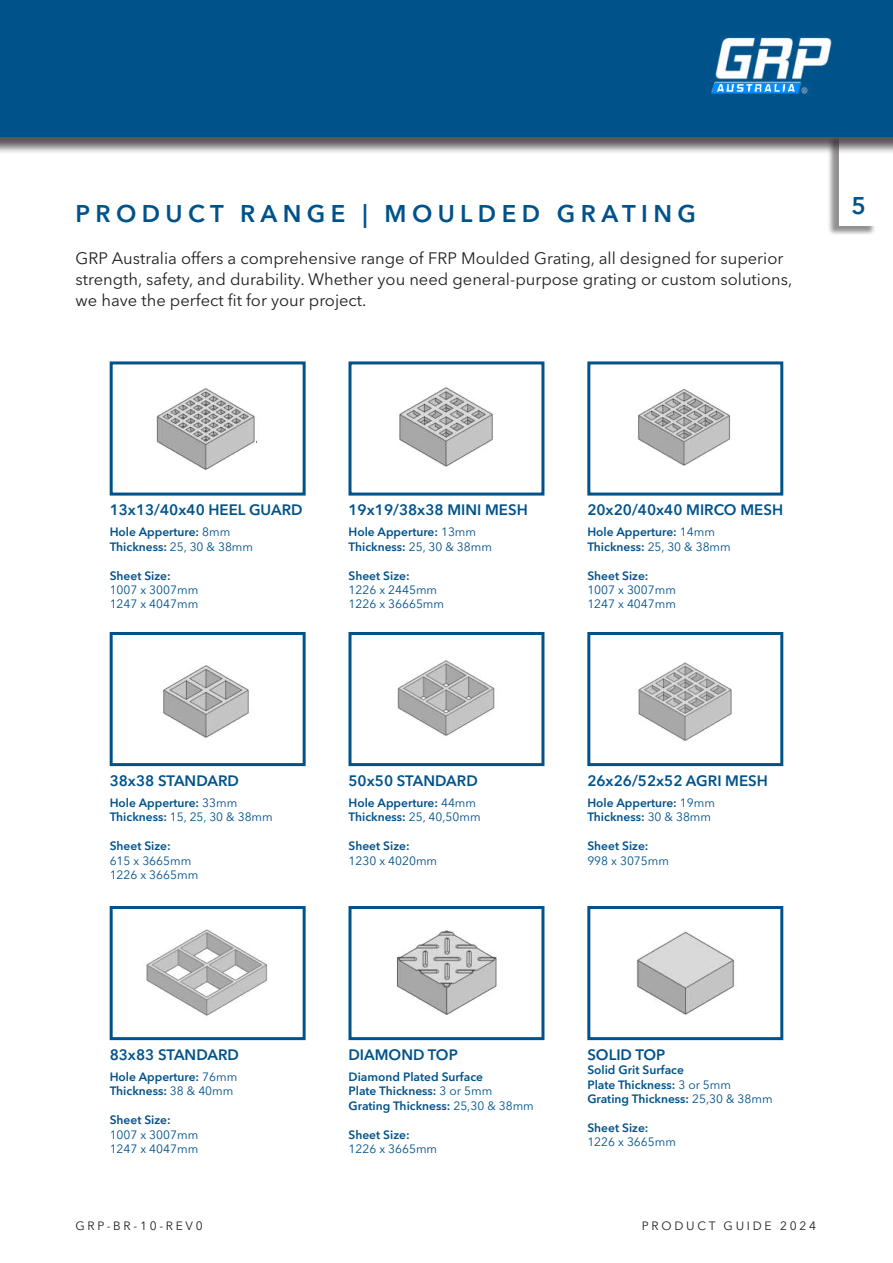
<style>
.page{position:relative;width:893px;height:1263px;background:#fff}
.page>*{position:absolute;margin:0;border:0;box-sizing:border-box;transform-origin:0 0}
.t1{font:600 24px "Avenir Next LT Pro";letter-spacing:.225em;color:#00528a}
.t2{font:16.5px/21px "Avenir Next LT Pro";color:#231f20}
.t3{font:600 15px "Avenir Next LT Pro";color:#00528a}
.t4{font:600 12px/14.4px "Avenir Next LT Pro";color:#00528a}
.t5{font:12px/14.4px "Avenir Next LT Pro";color:#00528a}
.t6{font:12px "Avenir Next LT Pro";letter-spacing:.225em;color:#231f20}
.s1{font-weight:400}
</style>
<div class="page">
<div style="left:827px;top:135px;width:49px;height:100px;background:#231f20;opacity:.5"></div>
<div style="left:839px;top:135px;width:39px;height:91px;background:#fff"></div>
<img style="left:156px;top:388px;width:101px;height:82px">
<div style="left:110px;top:361px;width:196px;height:135px;border:3px solid #00528a"></div>
<img style="left:399px;top:387px;width:94px;height:80px">
<div style="left:348px;top:361px;width:196px;height:135px;border:3px solid #00528a"></div>
<img style="left:637px;top:389px;width:94px;height:77px">
<div style="left:587px;top:361px;width:196px;height:135px;border:3px solid #00528a"></div>
<img style="left:163px;top:663px;width:86px;height:75px">
<div style="left:110px;top:632px;width:196px;height:134px;border:3px solid #00528a"></div>
<img style="left:397px;top:660px;width:98px;height:76px">
<div style="left:348px;top:632px;width:196px;height:134px;border:3px solid #00528a"></div>
<img style="left:637px;top:662px;width:95px;height:80px">
<div style="left:587px;top:632px;width:196px;height:134px;border:3px solid #00528a"></div>
<img style="left:146px;top:929px;width:122px;height:87px">
<div style="left:110px;top:906px;width:196px;height:134px;border:3px solid #00528a"></div>
<img style="left:396px;top:930px;width:101px;height:85px">
<div style="left:348px;top:906px;width:196px;height:134px;border:3px solid #00528a"></div>
<img style="left:636px;top:930px;width:99px;height:85px">
<div style="left:587px;top:906px;width:196px;height:134px;border:3px solid #00528a"></div>
<div style="left:0;top:2px;width:893px;height:153px;background:#231f20;opacity:.75"></div>
<div style="left:0;top:0;width:893px;height:136px;background:#00528a"></div>
<img style="left:711px;top:34px;width:121px;height:61px">
<h1 class="t1" style="left:76px;top:203px;width:622px">PRODUCT RANGE | MOULDED GRATING</h1>
<h2 class="t2" style="left:76px;top:249px;width:718px">GRP Australia offers a comprehensive range of FRP Moulded Grating, all designed for superior strength, safety, and durability. Whether you need general-purpose grating or custom solutions, we have the perfect fit for your project.</h2>
<h1 class="t1" style="left:851px;top:196px;width:16px">5</h1>
<p class="t3" style="left:110px;top:504px;width:194px">13x13/40x40 HEEL GUARD</p>
<p class="t4" style="left:110px;top:526px;width:145px">Hole Apperture: <span class="s1">8mm<br></span>Thickness: <span class="s1">25, 30 &amp; 38mm</span></p>
<p class="t4" style="left:110px;top:569px;width:63px">Sheet Size:</p>
<p class="t5" style="left:110px;top:584px;width:90px">1007 x 3007mm<br>1247 x 4047mm</p>
<p class="t3" style="left:348px;top:504px;width:181px">19x19/38x38 MINI MESH</p>
<p class="t4" style="left:348px;top:526px;width:145px">Hole Apperture: <span class="s1">13mm<br></span>Thickness: <span class="s1">25, 30 &amp; 38mm</span></p>
<p class="t4" style="left:348px;top:569px;width:63px">Sheet Size:</p>
<p class="t5" style="left:348px;top:584px;width:97px">1226 x 2445mm<br>1226 x 36665mm</p>
<p class="t3" style="left:587px;top:504px;width:197px">20x20/40x40 MIRCO MESH</p>
<p class="t4" style="left:587px;top:526px;width:145px">Hole Apperture: <span class="s1">14mm<br></span>Thickness: <span class="s1">25, 30 &amp; 38mm</span></p>
<p class="t4" style="left:587px;top:569px;width:63px">Sheet Size:</p>
<p class="t5" style="left:587px;top:584px;width:90px">1007 x 3007mm<br>1247 x 4047mm</p>
<p class="t3" style="left:110px;top:774px;width:131px">38x38 STANDARD</p>
<p class="t4" style="left:110px;top:797px;width:165px">Hole Apperture: <span class="s1">33mm<br></span>Thickness: <span class="s1">15, 25, 30 &amp; 38mm</span></p>
<p class="t4" style="left:110px;top:840px;width:63px">Sheet Size:</p>
<p class="t5" style="left:110px;top:854px;width:90px">615 x 3665mm<br>1226 x 3665mm</p>
<p class="t3" style="left:348px;top:774px;width:131px">50x50 STANDARD</p>
<p class="t4" style="left:348px;top:797px;width:134px">Hole Apperture: <span class="s1">44mm<br></span>Thickness: <span class="s1">25, 40,50mm</span></p>
<p class="t4" style="left:348px;top:840px;width:63px">Sheet Size:</p>
<p class="t5" style="left:348px;top:854px;width:90px">1230 x 4020mm</p>
<p class="t3" style="left:587px;top:774px;width:182px">26x26/52x52 AGRI MESH</p>
<p class="t4" style="left:587px;top:797px;width:129px">Hole Apperture: <span class="s1">19mm<br></span>Thickness: <span class="s1">30 &amp; 38mm</span></p>
<p class="t4" style="left:587px;top:840px;width:63px">Sheet Size:</p>
<p class="t5" style="left:587px;top:854px;width:83px">998 x 3075mm</p>
<p class="t3" style="left:110px;top:1048px;width:131px">83x83 STANDARD</p>
<p class="t4" style="left:110px;top:1071px;width:129px">Hole Apperture: <span class="s1">76mm<br></span>Thickness: <span class="s1">38 &amp; 40mm</span></p>
<p class="t4" style="left:110px;top:1114px;width:63px">Sheet Size:</p>
<p class="t5" style="left:110px;top:1128px;width:90px">1007 x 3007mm<br>1247 x 4047mm</p>
<p class="t3" style="left:348px;top:1048px;width:111px">DIAMOND TOP</p>
<p class="t4" style="left:348px;top:1071px;width:187px">Diamond Plated Surface<br>Plate Thickness: <span class="s1">3 or 5mm<br></span>Grating Thickness: <span class="s1">25,30 &amp; 38mm</span></p>
<p class="t4" style="left:348px;top:1128px;width:63px">Sheet Size:</p>
<p class="t5" style="left:348px;top:1143px;width:90px">1226 x 3665mm</p>
<p class="t3" style="left:587px;top:1048px;width:80px">SOLID TOP</p>
<p class="t4" style="left:587px;top:1064px;width:187px">Solid Grit Surface<br>Plate Thickness: <span class="s1">3 or 5mm<br></span>Grating Thickness: <span class="s1">25,30 &amp; 38mm</span></p>
<p class="t4" style="left:587px;top:1122px;width:63px">Sheet Size:</p>
<p class="t5" style="left:587px;top:1136px;width:90px">1226 x 3665mm</p>
<p class="t6" style="left:76px;top:1218px;width:129px">GRP-BR-10-REV0</p>
<p class="t6" style="left:642px;top:1218px;width:175px">PRODUCT GUIDE 2024</p>
</div>
